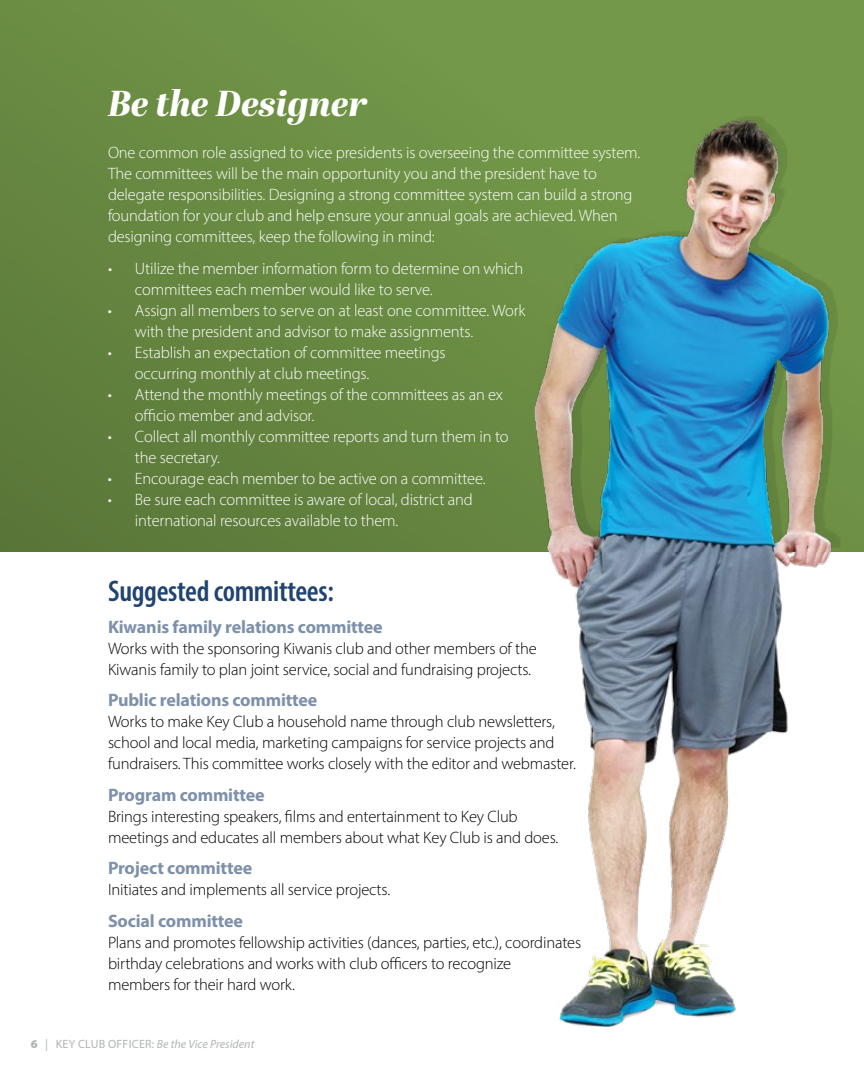
<style>
.page{position:relative;width:864px;height:1080px;background:#fff}
.page>*{position:absolute;margin:0;border:0;box-sizing:border-box;transform-origin:0 0}
.t1{font:italic 800 36px "Abril Display";color:#fff}
.t2{font:600 condensed 30px "Myriad Pro";letter-spacing:-.01em;color:#204371}
.t3{font:700 18px "Myriad Pro";letter-spacing:-.01em;color:#7e90aa}
.t4{font:300 16.5px/21px "Myriad Pro";letter-spacing:-.01em;color:#fff}
.t5{font:300 16.5px/21px "Myriad Pro";letter-spacing:-.01em;color:#000}
.t6{font:italic 12px "Myriad Pro";color:#b1b4b6}
.s1{font-weight:900;font-style:normal}
.s2{font-style:normal}
</style>
<div class="page">
<div style="left:0;top:0;width:864px;height:552px;background:linear-gradient(to right,#61813e,#779d4b)"></div>
<img style="left:490px;top:551px;width:361px;height:476px">
<img style="left:490px;top:83px;width:361px;height:468px">
<h1 class="t1" style="left:108px;top:78px;width:261px">Be the Designer</h1>
<p class="t4" style="left:108px;top:142px;width:534px">One common role assigned to vice presidents is overseeing the committee system.<br>The committees will be the main opportunity you and the president have to delegate responsibilities. Designing a strong committee system can build a strong foundation for your club and help ensure your annual goals are achieved. When designing committees, keep the following in mind:</p>
<p class="t4" style="left:135px;top:257px;width:390px;text-indent:-27px">• Utilize the member information form to determine on which committees each member would like to serve.</p>
<p class="t4" style="left:135px;top:299px;width:392px;text-indent:-27px">• Assign all members to serve on at least one committee. Work with the president and advisor to make assignments.</p>
<p class="t4" style="left:135px;top:341px;width:312px;text-indent:-27px">• Establish an expectation of committee meetings occurring monthly at club meetings.</p>
<p class="t4" style="left:135px;top:383px;width:370px;text-indent:-27px">• Attend the monthly meetings of the committees as an ex officio member and advisor.</p>
<p class="t4" style="left:135px;top:426px;width:375px;text-indent:-27px">• Collect all monthly committee reports and turn them in to the secretary.</p>
<p class="t4" style="left:108px;top:468px;width:379px">• Encourage each member to be active on a committee.</p>
<p class="t4" style="left:135px;top:489px;width:339px;text-indent:-27px">• Be sure each committee is aware of local, district and international resources available to them.</p>
<h2 class="t2" style="left:108px;top:573px;width:227px">Suggested committees:</h2>
<p class="t3" style="left:108px;top:615px;width:276px">Kiwanis family relations committee</p>
<p class="t5" style="left:108px;top:638px;width:430px">Works with the sponsoring Kiwanis club and other members of the<br>Kiwanis family to plan joint service, social and fundraising projects.</p>
<p class="t3" style="left:108px;top:689px;width:211px">Public relations committee</p>
<p class="t5" style="left:108px;top:711px;width:469px">Works to make Key Club a household name through club newsletters, school and local media, marketing campaigns for service projects and fundraisers. This committee works closely with the editor and webmaster.</p>
<p class="t3" style="left:108px;top:783px;width:158px">Program committee</p>
<p class="t5" style="left:108px;top:806px;width:452px">Brings interesting speakers, films and entertainment to Key Club meetings and educates all members about what Key Club is and does.</p>
<p class="t3" style="left:108px;top:857px;width:146px">Project committee</p>
<p class="t5" style="left:108px;top:879px;width:284px">Initiates and implements all service projects.</p>
<p class="t3" style="left:108px;top:909px;width:137px">Social committee</p>
<p class="t5" style="left:108px;top:932px;width:475px">Plans and promotes fellowship activities (dances, parties, etc.), coordinates birthday celebrations and works with club officers to recognize<br>members for their hard work.</p>
<p class="t6" style="left:31px;top:1037px;width:225px"><span class="s1">6</span> <span class="s2">| KEY CLUB OFFICER:</span> Be the Vice President</p>
</div>
